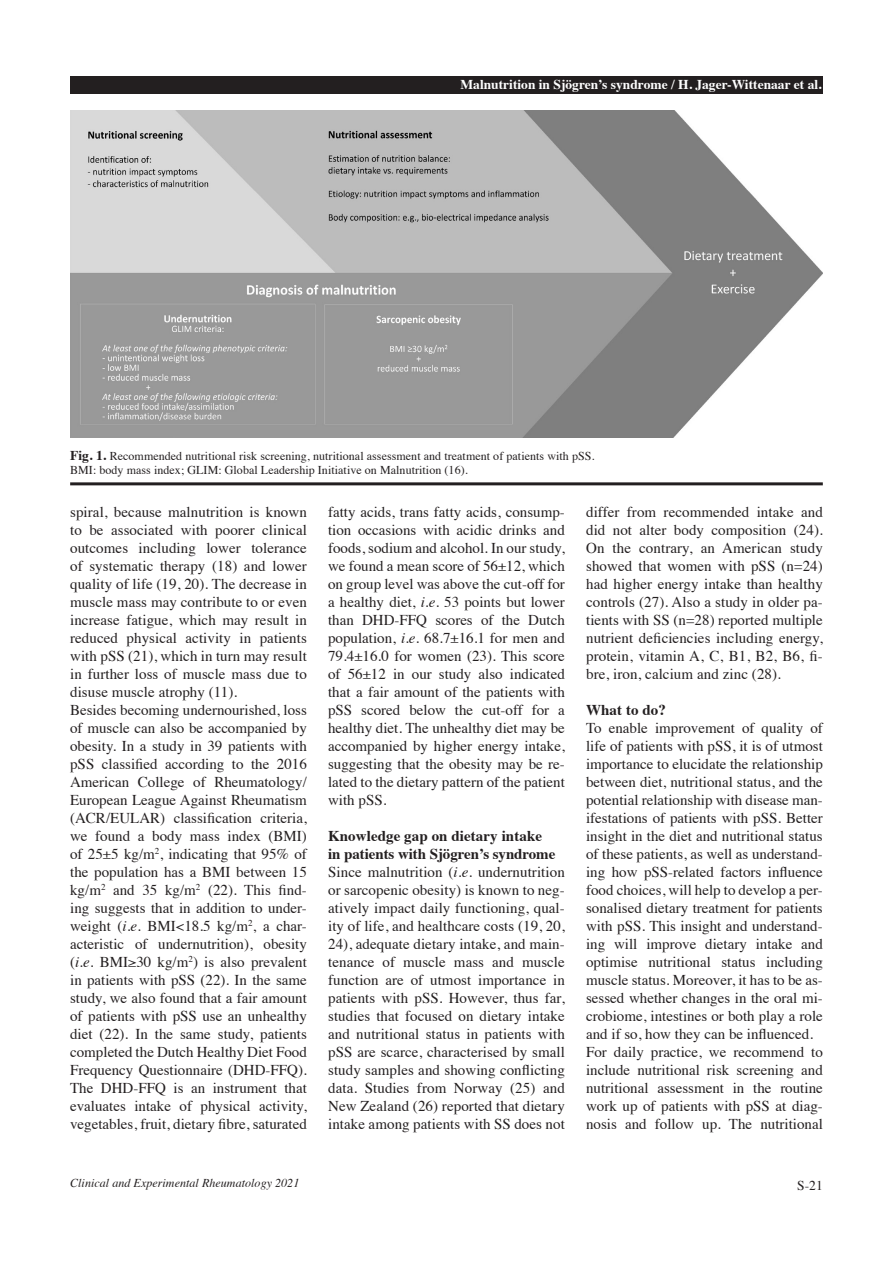
<style>
.page{position:relative;width:893px;height:1263px;background:#fff}
.page>*{position:absolute;margin:0;border:0;box-sizing:border-box;transform-origin:0 0}
.t1{font:15px/18px "Times";color:#231f20;text-align:justify}
.t2{font:700 15px "Times";letter-spacing:.005em;color:#231f20}
.t3{font:700 13.5px "Times";color:#fff}
.t4{font:13.5px "Times";color:#231f20}
.t5{font:12px "Times";letter-spacing:.005em;color:#231f20}
.t6{font:italic 12px "Times";letter-spacing:.005em;color:#231f20}
.s1{font-weight:700;font-size:13.5px}
.s2{font-style:italic}
</style>
<div class="page">
<div style="left:70px;top:77px;width:753px;height:17px;background:#231f20"></div>
<hr style="left:70px;top:482px;width:753px;height:3px;background:#231f20">
<img style="left:70px;top:111px;width:753px;height:327px">
<p class="t3" style="left:460px;top:71px;width:363px">Malnutrition in Sjögren’s syndrome / H. Jager-Wittenaar et al.</p>
<p class="t5" style="left:70px;top:444px;width:526px"><span class="s1">Fig. 1.</span> Recommended nutritional risk screening, nutritional assessment and treatment of patients with pSS.</p>
<p class="t5" style="left:70px;top:459px;width:399px">BMI: body mass index; GLIM: Global Leadership Initiative on Malnutrition (16).</p>
<p class="t1" style="left:70px;top:502px;width:238px">spiral, because malnutrition is known to be associated with poorer clinical outcomes including lower tolerance of systematic therapy (18) and lower quality of life (19, 20). The decrease in muscle mass may contribute to or even increase fatigue, which may result in reduced physical activity in patients with pSS (21), which in turn may result in further loss of muscle mass due to disuse muscle atrophy (11).</p>
<p class="t1" style="left:70px;top:700px;width:238px">Besides becoming undernourished, loss of muscle can also be accompanied by obesity. In a study in 39 patients with pSS classified according to the 2016<br>American College of Rheumatology/ European League Against Rheumatism (ACR/EULAR) classification criteria, we found a body mass index (BMI) of 25±5 kg/m<sup>2</sup>, indicating that 95% of the population has a BMI between 15 kg/m<sup>2</sup> and 35 kg/m<sup>2</sup> (22). This find&shy;ing suggests that in addition to under&shy;weight (<span class="s2">i.e</span>. BMI&lt;18.5 kg/m<sup>2</sup>, a char&shy;acteristic of undernutrition), obesity (<span class="s2">i.e</span>. BMI≥30 kg/m<sup>2</sup>) is also prevalent in patients with pSS (22). In the same study, we also found that a fair amount of patients with pSS use an unhealthy diet (22). In the same study, patients completed the Dutch Healthy Diet Food Frequency Questionnaire (DHD-FFQ).<br>The DHD-FFQ is an instrument that evaluates intake of physical activity, vegetables, fruit, dietary fibre, saturated</p>
<p class="t1" style="left:328px;top:502px;width:238px">fatty acids, trans fatty acids, consump&shy;tion occasions with acidic drinks and foods, sodium and alcohol. In our study, we found a mean score of 56±12, which on group level was above the cut-off for a healthy diet, <span class="s2">i.e</span>. 53 points but lower than DHD-FFQ scores of the Dutch population, <span class="s2">i.e</span>. 68.7±16.1 for men and 79.4±16.0 for women (23). This score of 56±12 in our study also indicated that a fair amount of the patients with pSS scored below the cut-off for a healthy diet. The unhealthy diet may be accompanied by higher energy intake, suggesting that the obesity may be re&shy;lated to the dietary pattern of the patient with pSS.</p>
<p class="t2" style="left:328px;top:822px;width:215px">Knowledge gap on dietary intake</p>
<p class="t2" style="left:328px;top:840px;width:229px">in patients with Sjögren’s syndrome</p>
<p class="t1" style="left:328px;top:862px;width:238px">Since malnutrition (<span class="s2">i.e</span>. undernutrition or sarcopenic obesity) is known to neg&shy;atively impact daily functioning, qual&shy;ity of life, and healthcare costs (19, 20, 24), adequate dietary intake, and main&shy;tenance of muscle mass and muscle function are of utmost importance in patients with pSS. However, thus far, studies that focused on dietary intake and nutritional status in patients with pSS are scarce, characterised by small study samples and showing conflicting data. Studies from Norway (25) and New Zealand (26) reported that dietary intake among patients with SS does not</p>
<p class="t1" style="left:586px;top:502px;width:238px">differ from recommended intake and did not alter body composition (24).<br>On the contrary, an American study showed that women with pSS (n=24) had higher energy intake than healthy controls (27). Also a study in older pa&shy;tients with SS (n=28) reported multiple nutrient deficiencies including energy, protein, vitamin A, C, B1, B2, B6, fi&shy;bre, iron, calcium and zinc (28).</p>
<p class="t2" style="left:586px;top:696px;width:81px">What to do?</p>
<p class="t1" style="left:586px;top:718px;width:238px">To enable improvement of quality of life of patients with pSS, it is of utmost importance to elucidate the relationship between diet, nutritional status, and the potential relationship with disease man&shy;ifestations of patients with pSS. Better insight in the diet and nutritional status of these patients, as well as understand&shy;ing how pSS-related factors influence food choices, will help to develop a per&shy;sonalised dietary treatment for patients with pSS. This insight and understand&shy;ing will improve dietary intake and optimise nutritional status including muscle status. Moreover, it has to be as&shy;sessed whether changes in the oral mi&shy;crobiome, intestines or both play a role and if so, how they can be influenced.</p>
<p class="t1" style="left:586px;top:1042px;width:238px">For daily practice, we recommend to include nutritional risk screening and nutritional assessment in the routine work up of patients with pSS at diag&shy;nosis and follow up. The nutritional</p>
<p class="t6" style="left:70px;top:1172px;width:231px">Clinical and Experimental Rheumatology 2021</p>
<p class="t4" style="left:797px;top:1173px;width:27px">S-21</p>
</div>
